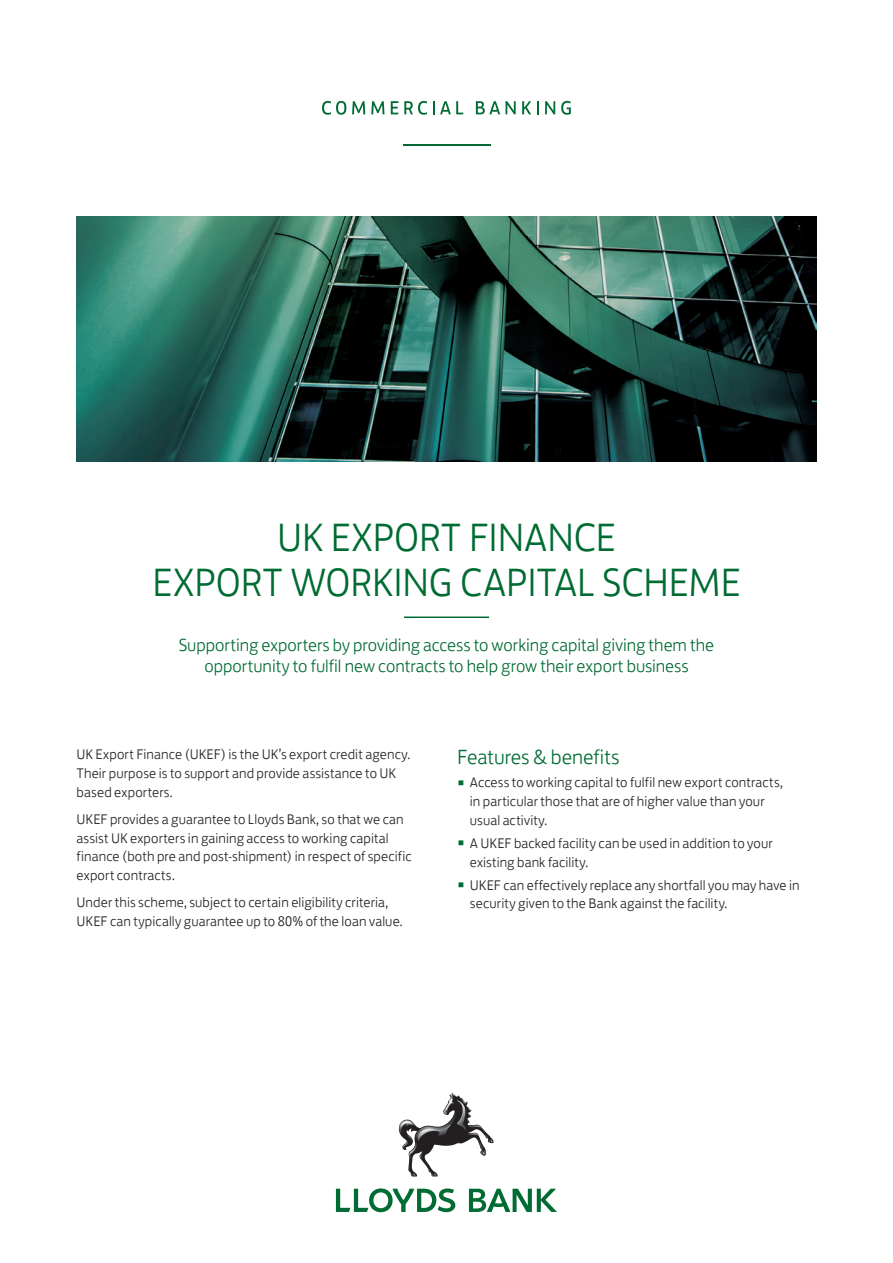
<style>
.page{position:relative;width:893px;height:1263px;background:#fff}
.page>*{position:absolute;margin:0;border:0;box-sizing:border-box;transform-origin:0 0}
.Page_Headline{font:300 40.5px/45px "Lloyds Bank Jack";letter-spacing:-.015em;color:#006b32;text-align:center}
.X_Heading__2_Column{font:300 21px "Lloyds Bank Jack";letter-spacing:-.005em;color:#006b32}
.Standfirst__Single_C{font:300 18px/21px "Lloyds Bank Jack";color:#006b32;text-align:center}
.Body_Copy__2_Column{font:300 14.25px/18.8px "Lloyds Bank Jack";letter-spacing:.01em;color:#231f20}
.s1{font-size:21.9px;color:#006b32}
</style>
<div class="page">
<hr style="left:404px;top:616px;width:85px;height:2px;background:#006b32">
<img style="left:77px;top:217px;width:739px;height:244px">
<hr style="left:403px;top:144px;width:87px;height:1px;background:#006b32">
<svg style="left:322px;top:101px;width:24px;height:14px"></svg>
<svg style="left:352px;top:101px;width:13px;height:13px"></svg>
<svg style="left:371px;top:101px;width:13px;height:13px"></svg>
<svg style="left:391px;top:101px;width:7px;height:13px"></svg>
<svg style="left:404px;top:101px;width:23px;height:14px"></svg>
<svg style="left:433px;top:101px;width:30px;height:13px"></svg>
<svg style="left:476px;top:101px;width:24px;height:13px"></svg>
<svg style="left:506px;top:101px;width:10px;height:13px"></svg>
<svg style="left:522px;top:101px;width:9px;height:13px"></svg>
<svg style="left:537px;top:101px;width:1px;height:13px"></svg>
<svg style="left:545px;top:101px;width:10px;height:13px"></svg>
<svg style="left:561px;top:101px;width:10px;height:14px"></svg>
<svg style="left:336px;top:1188px;width:119px;height:24px"></svg>
<svg style="left:469px;top:1189px;width:88px;height:23px"></svg>
<img style="left:399px;top:1093px;width:56px;height:83px">
<svg style="left:401px;top:1099px;width:67px;height:42px"></svg>
<p class="Page_Headline" style="left:152px;top:511px;width:590px">UK EXPORT FINANCE<br>EXPORT WORKING CAPITAL SCHEME</p>
<p class="Standfirst__Single_C" style="left:179px;top:633px;width:537px">Supporting exporters by providing access to working capital giving them the opportunity to fulfil new contracts to help grow their export business</p>
<p class="Body_Copy__2_Column" style="left:77px;top:743px;width:335px">UK Export Finance (UKEF) is the UK’s export credit agency.<br>Their purpose is to support and provide assistance to UK based exporters.</p>
<p class="Body_Copy__2_Column" style="left:77px;top:808px;width:337px">UKEF provides a guarantee to Lloyds Bank, so that we can assist UK exporters in gaining access to working capital finance (both pre and post-shipment) in respect of specific export contracts.</p>
<p class="Body_Copy__2_Column" style="left:77px;top:892px;width:328px">Under this scheme, subject to certain eligibility criteria,<br>UKEF can typically guarantee up to 80% of the loan value.</p>
<p class="X_Heading__2_Column" style="left:457px;top:740px;width:164px">Features &amp; benefits</p>
<p class="Body_Copy__2_Column" style="left:470px;top:772px;width:314px;text-indent:-13px"><span class="s1">•</span> Access to working capital to fulfil new export contracts, in particular those that are of higher value than your usual activity.</p>
<p class="Body_Copy__2_Column" style="left:470px;top:832px;width:304px;text-indent:-13px"><span class="s1">•</span> A UKEF backed facility can be used in addition to your existing bank facility.</p>
<p class="Body_Copy__2_Column" style="left:470px;top:874px;width:331px;text-indent:-13px"><span class="s1">•</span> UKEF can effectively replace any shortfall you may have in security given to the Bank against the facility.</p>
</div>
